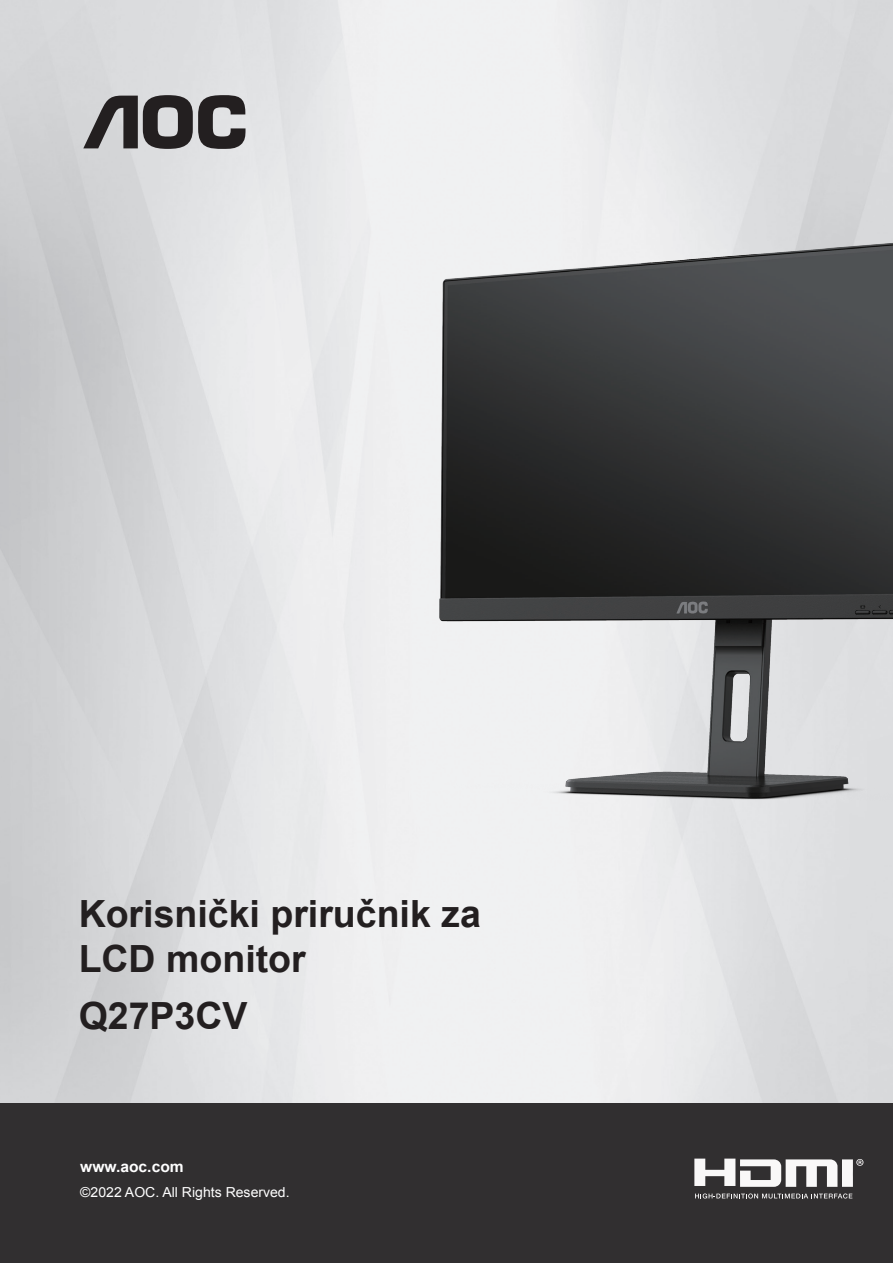
<style>
.page{position:relative;width:893px;height:1263px;background:#fff}
.page>*{position:absolute;margin:0;border:0;box-sizing:border-box;transform-origin:0 0}
.无间隔{font:700 37.5px/45px "Arial";color:#231f20}
.t1{font:700 15.3px "Arial";color:#fff}
.t2{font:13.8px "Arial";color:#fff}
</style>
<div class="page">
<img style="left:0;top:0;width:893px;height:1104px">
<svg style="left:83px;top:95px;width:162px;height:54px;background:#716f70"></svg>
<div style="left:0;top:1104px;width:893px;height:159px;background:#312f30"></div>
<img style="left:430px;top:231px;width:463px;height:576px">
<svg style="left:695px;top:1193px;width:157px;height:5px"></svg>
<svg style="left:694px;top:1158px;width:169px;height:29px"></svg>
<p class="无间隔" style="left:79px;top:893px;width:404px">Korisnički priručnik za<br>LCD monitor</p>
<p class="无间隔" style="left:79px;top:995px;width:170px">Q27P3CV</p>
<p class="t1" style="left:80px;top:1156px;width:105px">www.aoc.com</p>
<p class="t2" style="left:80px;top:1183px;width:211px">©2022 AOC. All Rights Reserved.</p>
</div>
